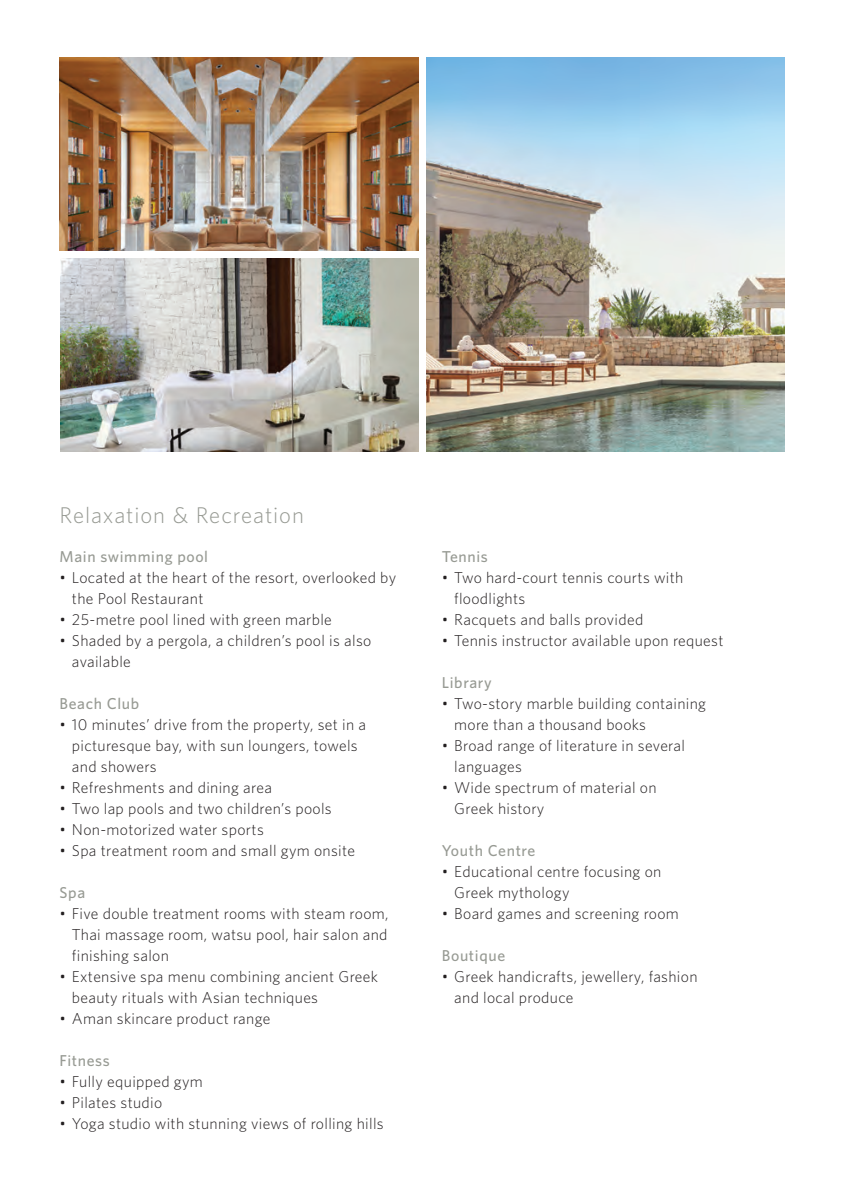
<style>
.page{position:relative;width:844px;height:1191px;background:#fff}
.page>*{position:absolute;margin:0;border:0;box-sizing:border-box;transform-origin:0 0}
.Body_Copy{font:300 22.75px "Whitney";letter-spacing:.04em;color:#979a93}
.Body_Copy-2{font:300 15.75px/21px "Whitney";letter-spacing:.02em;color:#231f20}
.Body_Copy-3{font:500 15.75px "Whitney";letter-spacing:.04em;color:#979a93}
</style>
<div class="page">
<img style="left:426px;top:58px;width:358px;height:393px">
<img style="left:60px;top:258px;width:358px;height:193px">
<img style="left:60px;top:58px;width:358px;height:192px">
<p class="Body_Copy" style="left:60px;top:500px;width:246px">Relaxation &amp; Recreation</p>
<p class="Body_Copy-3" style="left:60px;top:546px;width:150px">Main swimming pool</p>
<p class="Body_Copy-2" style="left:72px;top:566px;width:325px;text-indent:-12px">• Located at the heart of the resort, overlooked by the Pool Restaurant</p>
<p class="Body_Copy-2" style="left:60px;top:608px;width:274px">• 25-metre pool lined with green marble</p>
<p class="Body_Copy-2" style="left:72px;top:629px;width:301px;text-indent:-12px">• Shaded by a pergola, a children’s pool is also available</p>
<p class="Body_Copy-3" style="left:60px;top:693px;width:81px">Beach Club</p>
<p class="Body_Copy-2" style="left:60px;top:713px;width:308px;text-align:center">• 10 minutes’ drive from the property, set in a picturesque bay, with sun loungers, towels</p>
<p class="Body_Copy-2" style="left:72px;top:755px;width:86px">and showers</p>
<p class="Body_Copy-2" style="left:60px;top:776px;width:214px">• Refreshments and dining area</p>
<p class="Body_Copy-2" style="left:60px;top:797px;width:273px">• Two lap pools and two children’s pools</p>
<p class="Body_Copy-2" style="left:60px;top:818px;width:206px">• Non-motorized water sports</p>
<p class="Body_Copy-2" style="left:60px;top:839px;width:297px">• Spa treatment room and small gym onsite</p>
<p class="Body_Copy-3" style="left:60px;top:882px;width:27px">Spa</p>
<p class="Body_Copy-2" style="left:60px;top:902px;width:330px">• Five double treatment rooms with steam room,</p>
<p class="Body_Copy-2" style="left:72px;top:923px;width:317px">Thai massage room, watsu pool, hair salon and</p>
<p class="Body_Copy-2" style="left:72px;top:944px;width:98px">finishing salon</p>
<p class="Body_Copy-2" style="left:60px;top:965px;width:320px">• Extensive spa menu combining ancient Greek</p>
<p class="Body_Copy-2" style="left:72px;top:986px;width:247px">beauty rituals with Asian techniques</p>
<p class="Body_Copy-2" style="left:60px;top:1007px;width:212px">• Aman skincare product range</p>
<p class="Body_Copy-3" style="left:60px;top:1050px;width:52px">Fitness</p>
<p class="Body_Copy-2" style="left:60px;top:1070px;width:145px">• Fully equipped gym</p>
<p class="Body_Copy-2" style="left:60px;top:1091px;width:104px">• Pilates studio</p>
<p class="Body_Copy-2" style="left:60px;top:1112px;width:325px">• Yoga studio with stunning views of rolling hills</p>
<p class="Body_Copy-3" style="left:441px;top:546px;width:48px">Tennis</p>
<p class="Body_Copy-2" style="left:441px;top:566px;width:243px">• Two hard-court tennis courts with</p>
<p class="Body_Copy-2" style="left:454px;top:587px;width:73px">floodlights</p>
<p class="Body_Copy-2" style="left:441px;top:608px;width:203px">• Racquets and balls provided</p>
<p class="Body_Copy-2" style="left:441px;top:629px;width:283px">• Tennis instructor available upon request</p>
<p class="Body_Copy-3" style="left:441px;top:672px;width:51px">Library</p>
<p class="Body_Copy-2" style="left:454px;top:692px;width:253px;text-indent:-12px">• Two-story marble building containing more than a thousand books</p>
<p class="Body_Copy-2" style="left:454px;top:734px;width:232px;text-indent:-12px">• Broad range of literature in several languages</p>
<p class="Body_Copy-2" style="left:441px;top:776px;width:216px">• Wide spectrum of material on</p>
<p class="Body_Copy-2" style="left:454px;top:797px;width:92px">Greek history</p>
<p class="Body_Copy-3" style="left:441px;top:840px;width:95px">Youth Centre</p>
<p class="Body_Copy-2" style="left:441px;top:860px;width:221px">• Educational centre focusing on</p>
<p class="Body_Copy-2" style="left:454px;top:881px;width:117px">Greek mythology</p>
<p class="Body_Copy-2" style="left:441px;top:902px;width:238px">• Board games and screening room</p>
<p class="Body_Copy-3" style="left:442px;top:945px;width:65px">Boutique</p>
<p class="Body_Copy-2" style="left:454px;top:965px;width:245px;text-indent:-12px">• Greek handicrafts, jewellery, fashion and local produce</p>
</div>
